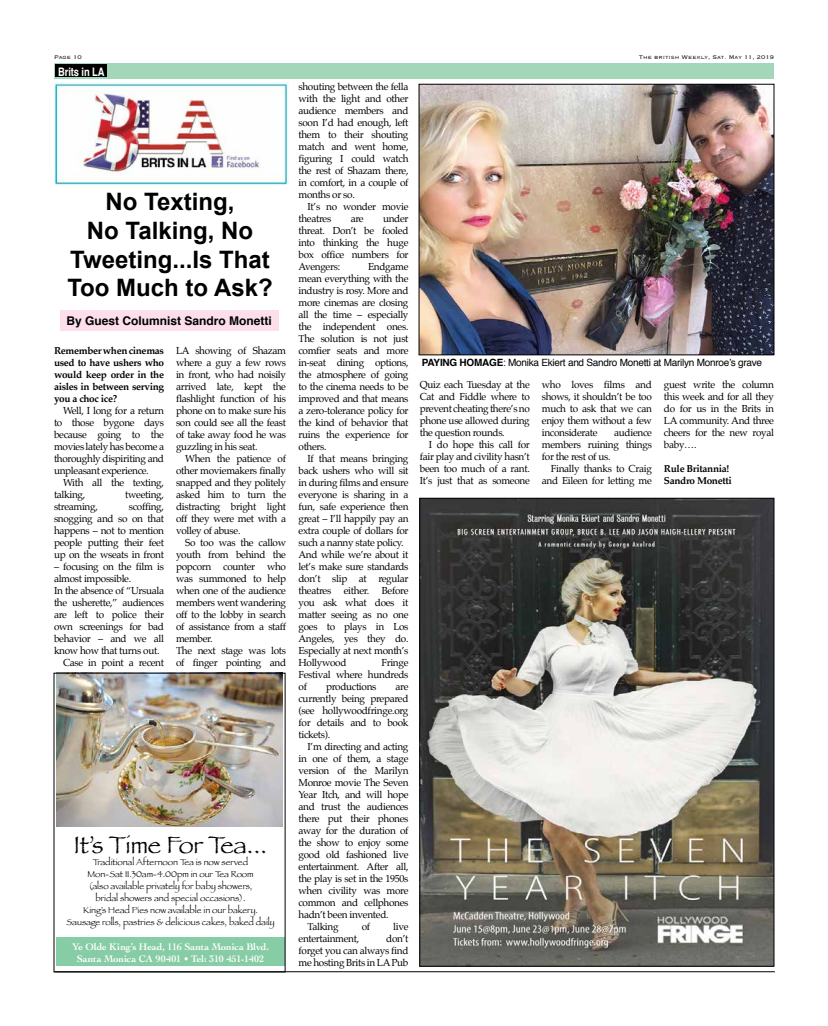
<style>
.page{position:relative;width:828px;height:1026px;background:#fff}
.page>*{position:absolute;margin:0;border:0;box-sizing:border-box;transform-origin:0 0}
.t1{font:25px "Papyrus";letter-spacing:-.01em;color:#000}
.t2{font:700 24px/28.8px "Arial";color:#000;text-align:center}
.t3{font:700 12px "Helvetica";color:#000}
.t4{font:700 11.7px "Helvetica";letter-spacing:-.01em;color:#fff;scale:.8 1}
.t5{font:10px/12px "Palatino";letter-spacing:-.03em;color:#000;text-align:justify}
.t6{font:700 10px/12px "Palatino";letter-spacing:-.03em;color:#000;text-align:justify}
.t7{font:700 10px/12px "Cochin";letter-spacing:-.01em;color:#fff;text-align:center}
.t8{font:10px "Helvetica";letter-spacing:-.025em;color:#000}
.t9{font:9px/12px "Papyrus";letter-spacing:-.01em;color:#000;text-align:center}
.t10{font:300 7px "Copperplate";color:#000}
.s1{font-weight:700}
</style>
<div class="page">
<div style="left:54px;top:63px;width:720px;height:16px;background:#a4d7b9"></div>
<hr style="left:55px;top:972px;width:720px;height:1px;background:#000">
<div style="left:57px;top:938px;width:228px;height:28px;background:#86cca5"></div>
<div style="left:55px;top:64px;width:52px;height:13px;background:#000"></div>
<div style="left:60px;top:311px;width:219px;height:20px;background:#fcdfeb"></div>
<img style="left:55px;top:82px;width:234px;height:103px">
<img style="left:57px;top:672px;width:226px;height:155px">
<div style="left:54px;top:673px;width:232px;height:299px;border:1px solid #000"></div>
<img style="left:421px;top:86px;width:351px;height:267px">
<div style="left:419px;top:84px;width:355px;height:271px;border:1px solid #000"></div>
<img style="left:421px;top:500px;width:351px;height:465px">
<p class="t10" style="left:54px;top:53px;width:29px">Page 10</p>
<p class="t10" style="left:639px;top:53px;width:137px">The british Weekly, Sat. May 11, 2019</p>
<p class="t4" style="left:58px;top:62px;width:60px">Brits in LA</p>
<h2 class="t2" style="left:67px;top:188px;width:207px">No Texting,<br>No Talking, No<br>Tweeting...Is That<br>Too Much to Ask?</h2>
<p class="t3" style="left:67px;top:311px;width:207px">By Guest Columnist Sandro Monetti</p>
<p class="t6" style="left:54px;top:345px;width:112px">Remember when cinemas used to have ushers who would keep order in the aisles in between serving you a choc ice?</p>
<p class="t5" style="left:54px;top:405px;width:112px;text-indent:9px">Well, I long for a return to those bygone days because going to the movies lately has become a thoroughly dispiriting and unpleasant experience.</p>
<p class="t5" style="left:54px;top:477px;width:112px;text-indent:9px">With all the texting, talking,</p>
<p class="t5" style="left:176px;top:345px;width:112px">LA showing of Shazam where a guy a few rows in front, who had noisily arrived late, kept the flashlight function of his phone on to make sure his son could see all the feast of take away food he was guzzling in his seat.</p>
<p class="t5" style="left:176px;top:453px;width:112px;text-indent:9px">When the patience of other moviemakers finally snapped and they politely asked him to turn the distracting bright light off they were met with a volley of abuse.</p>
<p class="t5" style="left:176px;top:537px;width:112px;text-align:left;text-indent:9px">So too was the callow youth from behind the popcorn counter who was summoned to help when one of the audience members went wandering off to the lobby in search of assistance from a staff member.<br>The next stage was lots of finger pointing and</p>
<p class="t5" style="left:125px;top:489px;width:40px">tweeting,</p>
<p class="t5" style="left:54px;top:501px;width:112px;text-indent:75px">scoffing, snogging and so on that happens – not to mention people putting their feet up on the wseats in front</p>
<p class="t5" style="left:54px;top:561px;width:112px">– focusing on the film is</p>
<p class="t5" style="left:54px;top:573px;width:79px">almost impossible.</p>
<p class="t5" style="left:54px;top:585px;width:112px">In the absence of “Ursuala</p>
<p class="t5" style="left:54px;top:597px;width:112px">the usherette,” audiences</p>
<p class="t5" style="left:54px;top:609px;width:112px">are left to police their</p>
<p class="t5" style="left:54px;top:621px;width:112px">own screenings for bad</p>
<p class="t5" style="left:54px;top:633px;width:112px">behavior – and we all</p>
<p class="t5" style="left:54px;top:645px;width:107px">know how that turns out.</p>
<p class="t5" style="left:63px;top:657px;width:103px">Case in point a recent</p>
<p class="t5" style="left:54px;top:501px;width:45px">streaming,</p>
<h1 class="t1" style="left:74px;top:829px;width:195px">It’s Time For Tea...</h1>
<p class="t9" style="left:67px;top:856px;width:210px">Traditional Afternoon Tea is now served<br>Mon-Sat 11.30am-4.00pm in our Tea Room<br>(also available privately for baby showers,<br>bridal showers and special occasions).<br>King’s Head Pies now available in our bakery.<br>Sausage rolls, pastries &amp; delicious cakes, baked daily</p>
<p class="t7" style="left:72px;top:940px;width:199px">Ye Olde King’s Head, 116 Santa Monica Blvd.<br>Santa Monica CA 90401 • Tel: 310 451-1402</p>
<p class="t5" style="left:299px;top:80px;width:112px">shouting between the fella with the light and other audience members and soon I’d had enough, left them to their shouting match and went home, figuring I could watch the rest of Shazam there, in comfort, in a couple of months or so.</p>
<p class="t5" style="left:299px;top:200px;width:112px;text-indent:9px">It’s no wonder movie theatres</p>
<p class="t5" style="left:299px;top:212px;width:112px;text-indent:85px">under threat. Don’t be fooled into thinking the huge box office numbers for Avengers:</p>
<p class="t5" style="left:351px;top:212px;width:14px">are</p>
<p class="t5" style="left:299px;top:260px;width:112px;text-indent:70px">Endgame mean everything with the industry is rosy. More and more cinemas are closing all the time – especially the independent ones.<br>The solution is not just comfier seats and more in-seat dining options, the atmosphere of going to the cinema needs to be improved and that means a zero-tolerance policy for the kind of behavior that ruins the experience for others.</p>
<p class="t5" style="left:299px;top:452px;width:112px;text-align:left;text-indent:9px">If that means bringing back ushers who will sit in during films and ensure everyone is sharing in a fun, safe experience then great – I’ll happily pay an extra couple of dollars for such a nanny state policy.<br>And while we’re about it let’s make sure standards don’t slip at regular theatres</p>
<p class="t5" style="left:344px;top:584px;width:27px">either.</p>
<p class="t5" style="left:299px;top:584px;width:112px;text-indent:83px">Before you ask what does it matter seeing as no one goes to plays in Los Angeles, yes they do.<br>Especially at next month’s Hollywood</p>
<p class="t5" style="left:299px;top:656px;width:112px;text-indent:83px">Fringe Festival where hundreds of</p>
<p class="t5" style="left:326px;top:680px;width:52px">productions</p>
<p class="t5" style="left:299px;top:680px;width:112px;text-indent:97px">are currently being prepared (see hollywoodfringe.org for details and to book tickets).</p>
<p class="t5" style="left:308px;top:740px;width:103px">I’m directing and acting</p>
<p class="t5" style="left:299px;top:752px;width:112px">in one of them, a stage</p>
<p class="t5" style="left:299px;top:764px;width:112px">version of the Marilyn</p>
<p class="t5" style="left:299px;top:776px;width:112px">Monroe movie The Seven</p>
<p class="t5" style="left:299px;top:788px;width:111px">Year Itch, and will hope</p>
<p class="t5" style="left:299px;top:800px;width:112px">and trust the audiences</p>
<p class="t5" style="left:299px;top:812px;width:111px">there put their phones</p>
<p class="t5" style="left:299px;top:824px;width:111px">away for the duration of</p>
<p class="t5" style="left:299px;top:836px;width:111px">the show to enjoy some</p>
<p class="t5" style="left:299px;top:848px;width:112px">good old fashioned live</p>
<p class="t5" style="left:299px;top:860px;width:111px">entertainment. After all,</p>
<p class="t5" style="left:299px;top:872px;width:111px">the play is set in the 1950s</p>
<p class="t5" style="left:299px;top:884px;width:112px">when civility was more</p>
<p class="t5" style="left:299px;top:896px;width:112px">common and cellphones</p>
<p class="t5" style="left:299px;top:908px;width:92px">hadn’t been invented.</p>
<p class="t5" style="left:308px;top:920px;width:33px">Talking</p>
<p class="t5" style="left:362px;top:920px;width:10px">of</p>
<p class="t5" style="left:393px;top:920px;width:17px">live</p>
<p class="t5" style="left:299px;top:932px;width:62px">entertainment,</p>
<p class="t5" style="left:299px;top:932px;width:112px;text-indent:88px">don’t forget you can always find me hosting Brits in LA Pub</p>
<p class="t8" style="left:422px;top:354px;width:342px"><span class="s1">PAYING HOMAGE</span>: Monika Ekiert and Sandro Monetti at Marilyn Monroe’s grave</p>
<p class="t5" style="left:420px;top:379px;width:112px">Quiz each Tuesday at the Cat and Fiddle where to prevent cheating there’s no phone use allowed during the question rounds.</p>
<p class="t5" style="left:420px;top:439px;width:112px;text-indent:9px">I do hope this call for fair play and civility hasn’t been too much of a rant.<br>It’s just that as someone</p>
<p class="t5" style="left:542px;top:379px;width:112px">who loves films and shows, it shouldn’t be too much to ask that we can enjoy them without a few inconsiderate</p>
<p class="t5" style="left:542px;top:427px;width:112px;text-indent:72px">audience members ruining things for the rest of us.</p>
<p class="t5" style="left:542px;top:463px;width:112px;text-align:right">Finally thanks to Craig and Eileen for letting me</p>
<p class="t5" style="left:664px;top:379px;width:112px">guest write the column this week and for all they do for us in the Brits in LA community. And three cheers for the new royal baby….</p>
<p class="t6" style="left:664px;top:463px;width:69px">Rule Britannia!<br>Sandro Monetti</p>
</div>
